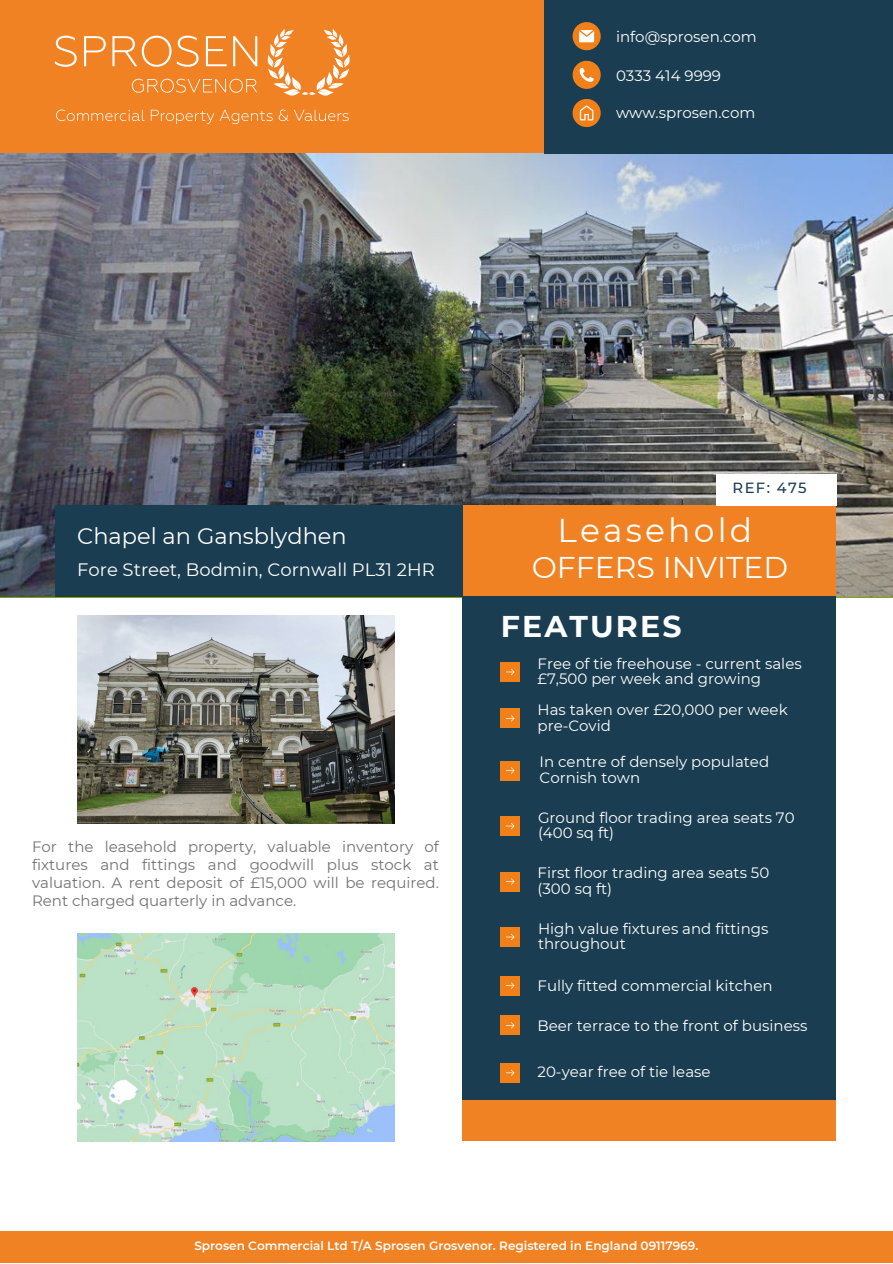
<style>
.page{position:relative;width:893px;height:1264px;background:#fff}
.page>*{position:absolute;margin:0;border:0;box-sizing:border-box;transform-origin:0 0}
.t1{font:33px "Montserrat";letter-spacing:.095em;color:#fff}
.t2{font:30px "Montserrat";color:#fff}
.t3{font:700 30px "Montserrat";letter-spacing:.07em;color:#fff}
.t4{font:22.5px "Montserrat";color:#fff}
.t5{font:18px "Montserrat";color:#fff}
.t6{font:15px/15.8px "Montserrat";color:#fff}
.t7{font:15px/18px "Montserrat";color:#737373;text-align:justify}
.t8{font:500 14.7px "Montserrat";letter-spacing:.095em;color:#1a3d51}
.t9{font:600 12px "Montserrat";color:#fff}
</style>
<div class="page">
<img style="left:0;top:153px;width:892px;height:443px">
<div style="left:0;top:0;width:544px;height:153px;background:#f08223"></div>
<div style="left:544px;top:0;width:348px;height:153px;background:#1a3d51"></div>
<div style="left:462px;top:505px;width:373px;height:91px;background:#f08223"></div>
<div style="left:462px;top:596px;width:373px;height:544px;background:#1a3d51"></div>
<div style="left:55px;top:505px;width:407px;height:91px;background:#1a3d51"></div>
<div style="left:715px;top:474px;width:121px;height:31px;background:#fff"></div>
<div style="left:501px;top:662px;width:19px;height:19px;background:#f08017"></div>
<svg style="left:506px;top:668px;width:8px;height:7px"></svg>
<div style="left:501px;top:709px;width:19px;height:19px;background:#f08017"></div>
<svg style="left:506px;top:715px;width:8px;height:6px"></svg>
<div style="left:501px;top:761px;width:19px;height:19px;background:#f08017"></div>
<svg style="left:506px;top:767px;width:8px;height:6px"></svg>
<div style="left:501px;top:816px;width:19px;height:19px;background:#f08017"></div>
<svg style="left:506px;top:823px;width:8px;height:6px"></svg>
<div style="left:501px;top:872px;width:19px;height:19px;background:#f08017"></div>
<svg style="left:506px;top:878px;width:8px;height:6px"></svg>
<div style="left:501px;top:927px;width:19px;height:19px;background:#f08017"></div>
<svg style="left:506px;top:933px;width:8px;height:7px"></svg>
<div style="left:501px;top:976px;width:19px;height:19px;background:#f08017"></div>
<svg style="left:506px;top:982px;width:8px;height:6px"></svg>
<div style="left:0;top:1230px;width:892px;height:32px;background:#f08223"></div>
<svg style="left:55px;top:29px;width:294px;height:95px"></svg>
<svg style="left:572px;top:22px;width:28px;height:28px"></svg>
<svg style="left:572px;top:61px;width:28px;height:28px"></svg>
<svg style="left:572px;top:99px;width:28px;height:28px"></svg>
<img style="left:77px;top:933px;width:317px;height:207px">
<img style="left:77px;top:615px;width:317px;height:208px">
<div style="left:462px;top:1100px;width:373px;height:41px;background:#f08223"></div>
<div style="left:501px;top:1015px;width:19px;height:19px;background:#f08017"></div>
<svg style="left:506px;top:1022px;width:8px;height:6px"></svg>
<div style="left:501px;top:1063px;width:19px;height:19px;background:#f08017"></div>
<svg style="left:506px;top:1069px;width:8px;height:7px"></svg>
<p class="t6" style="left:616px;top:28px;width:142px">info@sprosen.com</p>
<p class="t6" style="left:616px;top:68px;width:107px">0333 414 9999</p>
<p class="t6" style="left:616px;top:104px;width:141px">www.sprosen.com</p>
<p class="t4" style="left:77px;top:522px;width:271px">Chapel an Gansblydhen</p>
<p class="t5" style="left:77px;top:559px;width:359px">Fore Street, Bodmin, Cornwall PL31 2HR</p>
<p class="t7" style="left:32px;top:838px;width:408px">For the leasehold property, valuable inventory of fixtures and fittings and goodwill plus stock at valuation. A rent deposit of £15,000 will be required.<br>Rent charged quarterly in advance.</p>
<p class="t8" style="left:732px;top:478px;width:76px">REF: 475</p>
<p class="t1" style="left:557px;top:510px;width:196px">Leasehold</p>
<p class="t2" style="left:531px;top:549px;width:258px">OFFERS INVITED</p>
<p class="t3" style="left:501px;top:608px;width:182px">FEATURES</p>
<p class="t6" style="left:537px;top:655px;width:266px">Free of tie freehouse - current sales £7,500 per week and growing</p>
<p class="t6" style="left:537px;top:702px;width:252px">Has taken over £20,000 per week pre-Covid</p>
<p class="t6" style="left:539px;top:754px;width:231px">In centre of densely populated<br>Cornish town</p>
<p class="t6" style="left:538px;top:809px;width:258px">Ground floor trading area seats 70 (400 sq ft)</p>
<p class="t6" style="left:537px;top:865px;width:233px">First floor trading area seats 50 (300 sq ft)</p>
<p class="t6" style="left:538px;top:920px;width:232px">High value fixtures and fittings throughout</p>
<p class="t6" style="left:537px;top:977px;width:236px">Fully fitted commercial kitchen</p>
<p class="t6" style="left:537px;top:1017px;width:271px">Beer terrace to the front of business</p>
<p class="t6" style="left:537px;top:1064px;width:174px">20-year free of tie lease</p>
<p class="t9" style="left:194px;top:1237px;width:505px">Sprosen Commercial Ltd T/A Sprosen Grosvenor. Registered in England 09117969.</p>
</div>
